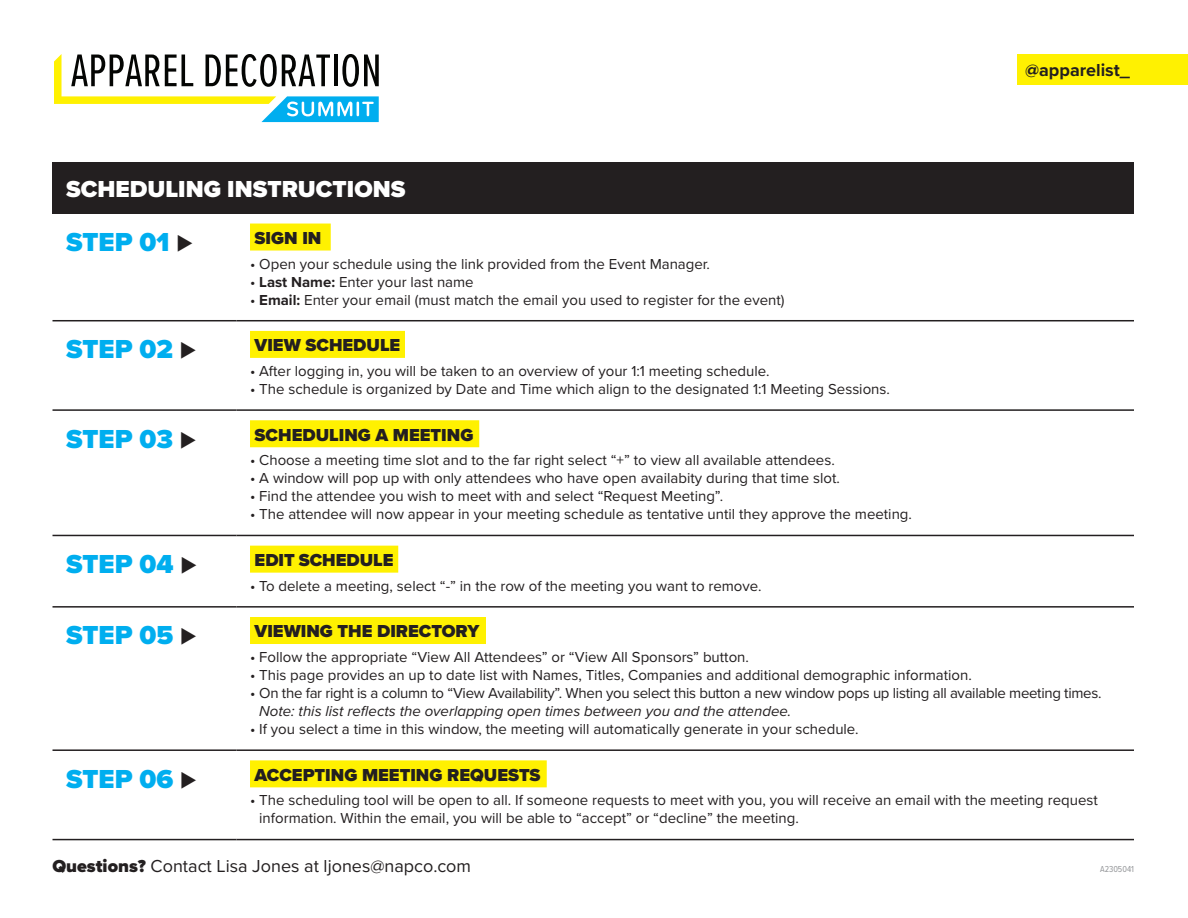
<style>
.page{position:relative;width:1188px;height:918px;background:#fff}
.page>*{position:absolute;margin:0;border:0;box-sizing:border-box;transform-origin:0 0}
.t1{font:900 27px "Proxima Nova";color:#00aeef}
.t2{font:900 24px "Proxima Nova";color:#fff}
.t3{font:900 18px "Proxima Nova";color:#231f20}
.t4{font:18px "Proxima Nova";color:#231f20}
.t5{font:700 18px "Proxima Nova";color:#231f20}
.t6{font:15px/18px "Proxima Nova";color:#231f20}
.t7{font:15px "Proxima Nova";letter-spacing:-.02em;color:#231f20}
.t8{font:italic 15px "Proxima Nova";color:#231f20}
.t9{font:9px "Proxima Nova Cond";color:#939598}
.s1{color:#231f20}
.s2{font-weight:700}
.s3{font-weight:900}
</style>
<div class="page">
<svg style="left:54px;top:54px;width:325px;height:68px"></svg>
<div style="left:52px;top:162px;width:1082px;height:51px;background:#231f20"></div>
<hr style="left:52px;top:320px;width:185px;height:1px;background:#231f20">
<hr style="left:237px;top:320px;width:897px;height:1px;background:#231f20">
<hr style="left:52px;top:409px;width:185px;height:2px;background:#231f20">
<hr style="left:237px;top:409px;width:897px;height:2px;background:#231f20">
<hr style="left:52px;top:535px;width:185px;height:1px;background:#231f20">
<hr style="left:237px;top:535px;width:897px;height:1px;background:#231f20">
<hr style="left:52px;top:606px;width:185px;height:2px;background:#231f20">
<hr style="left:237px;top:606px;width:897px;height:2px;background:#231f20">
<hr style="left:52px;top:749px;width:185px;height:2px;background:#231f20">
<hr style="left:237px;top:749px;width:897px;height:2px;background:#231f20">
<hr style="left:52px;top:839px;width:185px;height:1px;background:#231f20">
<hr style="left:237px;top:839px;width:897px;height:1px;background:#231f20">
<div style="left:250px;top:224px;width:81px;height:27px;background:#fff101"></div>
<div style="left:250px;top:331px;width:155px;height:27px;background:#fff101"></div>
<div style="left:250px;top:420px;width:229px;height:27px;background:#fff101"></div>
<div style="left:250px;top:546px;width:148px;height:27px;background:#fff101"></div>
<div style="left:250px;top:617px;width:236px;height:27px;background:#fff101"></div>
<div style="left:250px;top:760px;width:297px;height:27px;background:#fff101"></div>
<div style="left:1017px;top:54px;width:171px;height:30px;background:#fff101"></div>
<p class="t5" style="left:1025px;top:57px;width:107px">@apparelist_</p>
<h2 class="t2" style="left:66px;top:171px;width:341px">SCHEDULING INSTRUCTIONS</h2>
<h1 class="t1" style="left:66px;top:222px;width:128px">STEP 01 <span class="s1">⊲</span></h1>
<p class="t3" style="left:255px;top:224px;width:68px">SIGN IN</p>
<p class="t6" style="left:250px;top:254px;width:462px">• Open your schedule using the link provided from the Event Manager.</p>
<p class="t6" style="left:250px;top:272px;width:225px">• <span class="s2">Last Name:</span> Enter your last name</p>
<p class="t6" style="left:250px;top:290px;width:536px">• <span class="s2">Email:</span> Enter your email (must match the email you used to register for the event)</p>
<h1 class="t1" style="left:66px;top:329px;width:131px">STEP 02 <span class="s1">⊲</span></h1>
<p class="t3" style="left:255px;top:332px;width:147px">VIEW SCHEDULE</p>
<p class="t6" style="left:250px;top:361px;width:521px">• After logging in, you will be taken to an overview of your 1:1 meeting schedule.</p>
<p class="t6" style="left:250px;top:379px;width:641px">• The schedule is organized by Date and Time which align to the designated 1:1 Meeting Sessions.</p>
<h1 class="t1" style="left:66px;top:418px;width:131px">STEP 03 <span class="s1">⊲</span></h1>
<p class="t3" style="left:255px;top:421px;width:220px">SCHEDULING A MEETING</p>
<p class="t6" style="left:250px;top:451px;width:586px">• Choose a meeting time slot and to the far right select “+” to view all available attendees.</p>
<p class="t6" style="left:250px;top:469px;width:591px">• A window will pop up with only attendees who have open availabity during that time slot.</p>
<p class="t6" style="left:250px;top:487px;width:475px">• Find the attendee you wish to meet with and select “Request Meeting”.</p>
<p class="t6" style="left:250px;top:505px;width:663px">• The attendee will now appear in your meeting schedule as tentative until they approve the meeting.</p>
<h1 class="t1" style="left:66px;top:544px;width:132px">STEP 04 <span class="s1">⊲</span></h1>
<p class="t3" style="left:255px;top:546px;width:141px">EDIT SCHEDULE</p>
<p class="t6" style="left:250px;top:576px;width:513px">• To delete a meeting, select “-” in the row of the meeting you want to remove.</p>
<h1 class="t1" style="left:66px;top:615px;width:132px">STEP 05 <span class="s1">⊲</span></h1>
<p class="t3" style="left:255px;top:618px;width:226px">VIEWING THE DIRECTORY</p>
<p class="t6" style="left:250px;top:647px;width:501px">• Follow the appropriate “View All Attendees” or “View All Sponsors” button.</p>
<p class="t6" style="left:250px;top:665px;width:723px">• This page provides an up to date list with Names, Titles, Companies and additional demographic information.</p>
<p class="t7" style="left:250px;top:682px;width:853px">• On the far right is a column to “View Availability”. When you select this button a new window pops up listing all available meeting times.</p>
<p class="t8" style="left:259px;top:700px;width:533px">Note: this list reflects the overlapping open times between you and the attendee.</p>
<p class="t6" style="left:250px;top:719px;width:610px">• If you select a time in this window, the meeting will automatically generate in your schedule.</p>
<h1 class="t1" style="left:66px;top:759px;width:132px">STEP 06 <span class="s1">⊲</span></h1>
<p class="t3" style="left:255px;top:761px;width:288px">ACCEPTING MEETING REQUESTS</p>
<p class="t6" style="left:259px;top:791px;width:840px;text-indent:-9px">• The scheduling tool will be open to all. If someone requests to meet with you, you will receive an email with the meeting request information. Within the email, you will be able to “accept” or “decline” the meeting.</p>
<p class="t4" style="left:52px;top:852px;width:420px"><span class="s3">Questions?</span> Contact Lisa Jones at ljones@napco.com</p>
<p class="t9" style="left:1100px;top:862px;width:35px">A2305041</p>
</div>
